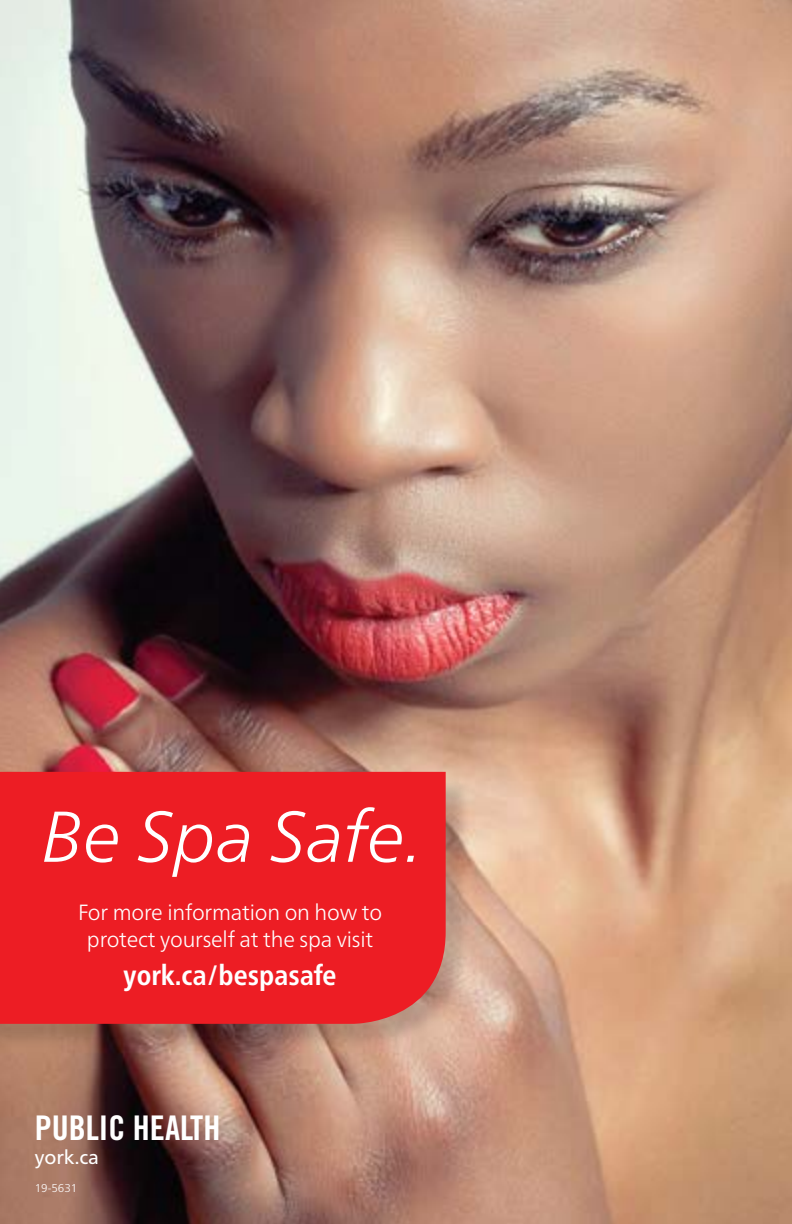
<style>
.page{position:relative;width:792px;height:1224px;background:#fff}
.page>*{position:absolute;margin:0;border:0;box-sizing:border-box;transform-origin:0 0}
.Header2{font:italic 300 71.8px "Frutiger Neue LT Pro";color:#fff}
.t1{font:34px "Trade Gothic LT Pro Bd Cn 20";color:#fff}
.Header2-2{font:700 condensed 28px "Frutiger Neue LT Pro";color:#fff}
.Header2-3{font:300 22px/26.4px "Frutiger Neue LT Pro";letter-spacing:-.01em;color:#fff;text-align:center}
.t2{font:19.4px "Frutiger Neue LT Pro";color:#fff}
.t3{font:300 11.4px "Frutiger Neue LT Pro";color:#fff}
</style>
<div class="page">
<img style="left:0;top:0;width:792px;height:1224px">
<div style="left:0;top:775px;width:470px;height:274px;background:#000;opacity:.16"></div>
<div style="left:0;top:772px;width:446px;height:252px;background:#ed1d24"></div>
<p class="Header2" style="left:42px;top:794px;width:381px">Be Spa Safe.</p>
<p class="Header2-3" style="left:78px;top:899px;width:306px">For more information on how to protect yourself at the spa visit</p>
<p class="Header2-2" style="left:124px;top:958px;width:215px">york.ca/bespasafe</p>
<p class="t1" style="left:35px;top:1107px;width:187px">PUBLIC HEALTH</p>
<p class="t2" style="left:35px;top:1146px;width:66px">york.ca</p>
<p class="t3" style="left:35px;top:1182px;width:44px">19-5631</p>
</div>
